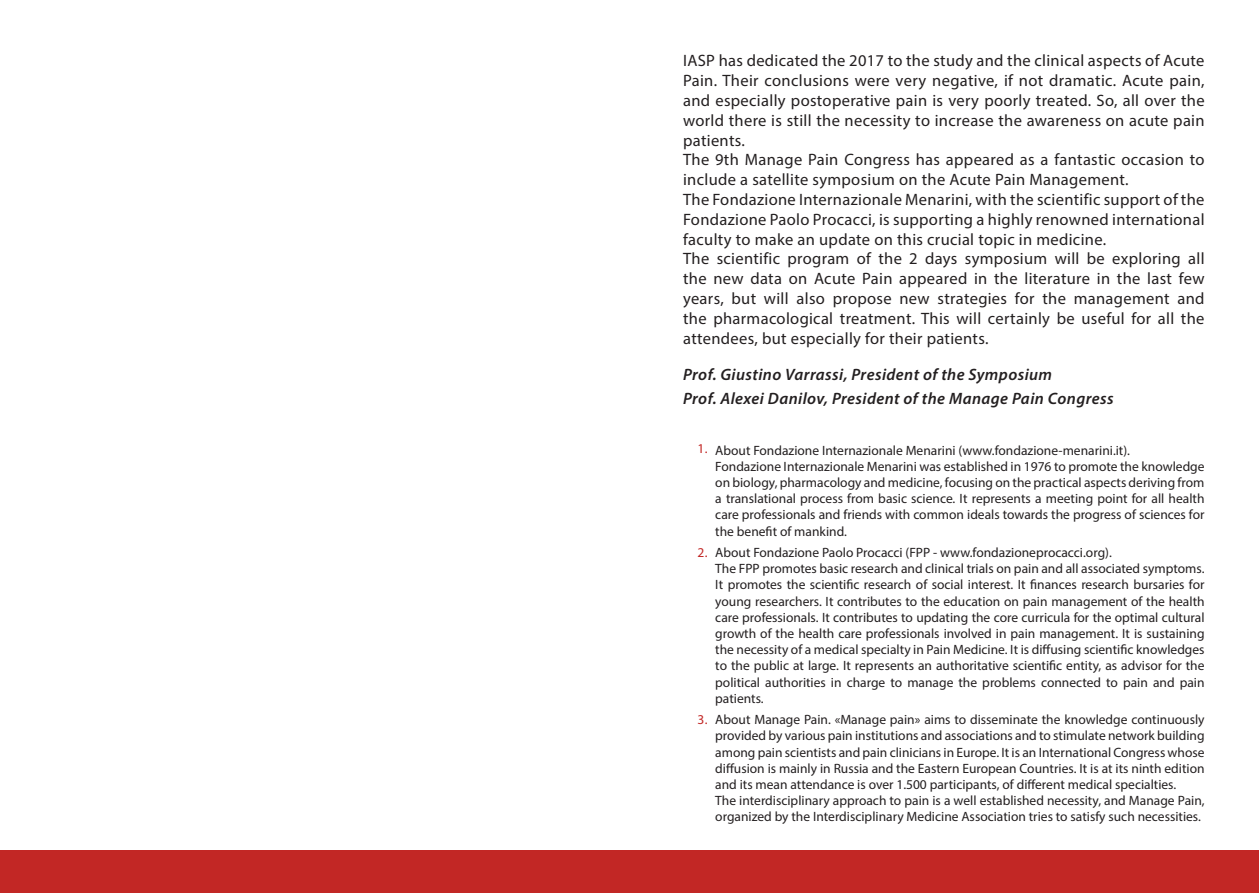
<style>
.page{position:relative;width:1259px;height:893px;background:#fff}
.page>*{position:absolute;margin:0;border:0;box-sizing:border-box;transform-origin:0 0}
.t1{font:16.5px/19.8px "Myriad Pro";letter-spacing:.02em;color:#231f20}
.t2{font:italic 600 16.5px/24px "Myriad Pro";letter-spacing:.025em;color:#231f20}
.t3{font:13.5px/16.2px "Myriad Pro";color:#231f20}
.t4{font:13.5px "Myriad Pro";color:#c22725}
</style>
<div class="page">
<div style="left:0;top:850px;width:1259px;height:43px;background:#c22725"></div>
<p class="t1" style="left:683px;top:51px;width:523px">IASP has dedicated the 2017 to the study and the clinical aspects of Acute Pain. Their conclusions were very negative, if not dramatic. Acute pain, and especially postoperative pain is very poorly treated. So, all over the world there is still the necessity to increase the awareness on acute pain patients.<br>The 9th Manage Pain Congress has appeared as a fantastic occasion to include a satellite symposium on the Acute Pain Management.<br>The Fondazione Internazionale Menarini, with the scientific support of the Fondazione Paolo Procacci, is supporting a highly renowned international faculty to make an update on this crucial topic in medicine.<br>The scientific program of the 2 days symposium will be exploring all the new data on Acute Pain appeared in the literature in the last few years, but will also propose new strategies for the management and the pharmacological treatment. This will certainly be useful for all the attendees, but especially for their patients.</p>
<p class="t2" style="left:683px;top:362px;width:432px">Prof. Giustino Varrassi, President of the Symposium<br>Prof. Alexei Danilov, President of the Manage Pain Congress</p>
<p class="t3" style="left:715px;top:442px;width:491px">About Fondazione Internazionale Menarini (www.fondazione-menarini.it).<br>Fondazione Internazionale Menarini was established in 1976 to promote the knowledge on biology, pharmacology and medicine, focusing on the practical aspects deriving from a translational process from basic science. It represents a meeting point for all health care professionals and friends with common ideals towards the progress of sciences for the benefit of mankind.</p>
<p class="t3" style="left:715px;top:544px;width:491px">About Fondazione Paolo Procacci (FPP - www.fondazioneprocacci.org).<br>The FPP promotes basic research and clinical trials on pain and all associated symptoms.<br>It promotes the scientific research of social interest. It finances research bursaries for young researchers. It contributes to the education on pain management of the health care professionals. It contributes to updating the core curricula for the optimal cultural growth of the health care professionals involved in pain management. It is sustaining the necessity of a medical specialty in Pain Medicine. It is diffusing scientific knowledges to the public at large. It represents an authoritative scientific entity, as advisor for the political authorities in charge to manage the problems connected to pain and pain patients.</p>
<p class="t3" style="left:715px;top:711px;width:491px">About Manage Pain. «Manage pain» aims to disseminate the knowledge continuously provided by various pain institutions and associations and to stimulate network building among pain scientists and pain clinicians in Europe. It is an International Congress whose diffusion is mainly in Russia and the Eastern European Countries. It is at its ninth edition and its mean attendance is over 1.500 participants, of different medical specialties.<br>The interdisciplinary approach to pain is a well established necessity, and Manage Pain, organized by the Interdisciplinary Medicine Association tries to satisfy such necessities.</p>
<p class="t4" style="left:697px;top:441px;width:12px">1.</p>
<p class="t4" style="left:697px;top:544px;width:12px">2.</p>
<p class="t4" style="left:697px;top:711px;width:12px">3.</p>
</div>
